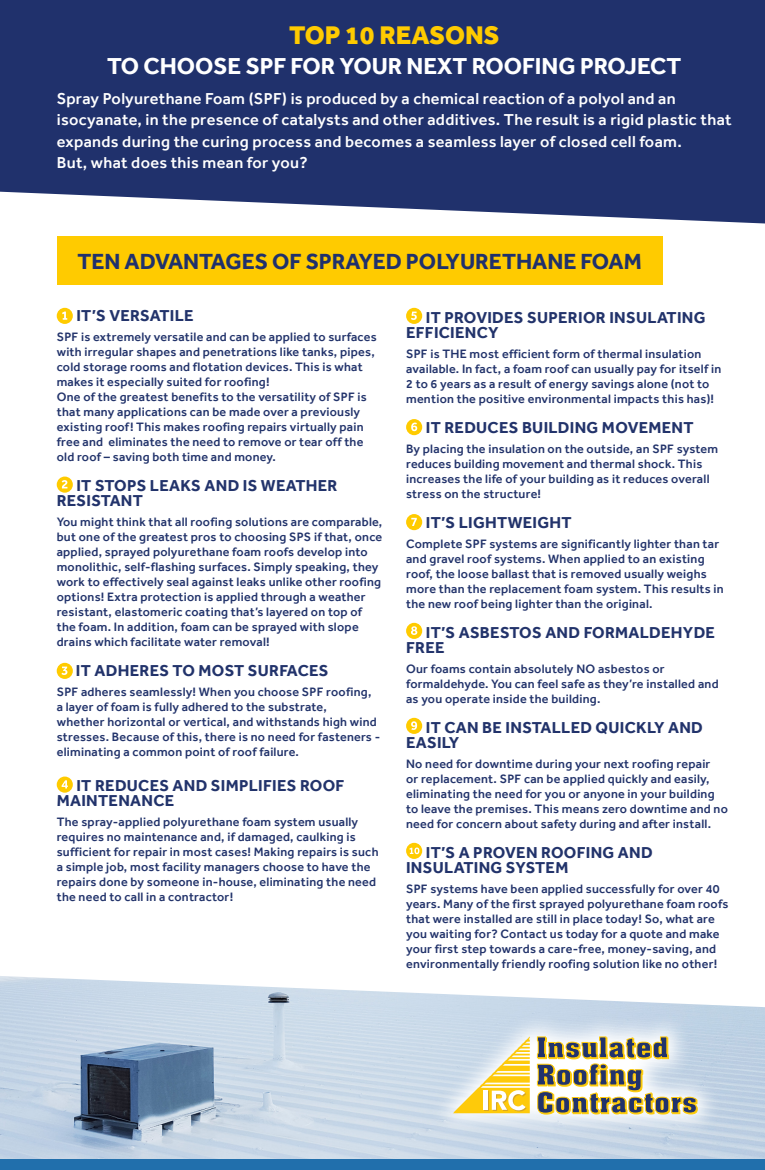
<style>
.page{position:relative;width:765px;height:1170px;background:#fff}
.page>*{position:absolute;margin:0;border:0;box-sizing:border-box;transform-origin:0 0}
.t1{font:800 26.25px "Effra";color:#ffcb00}
.t2{font:700 23.75px "Effra";color:#fff}
.t3{font:700 22.5px "Effra";color:#20316c}
.t4{font:700 16.25px/15px "Effra";letter-spacing:.02em;color:#22336b}
.t5{font:500 16.25px/21.2px "Effra";letter-spacing:.02em;color:#fff}
.t6{font:500 12.5px/15px "Effra";letter-spacing:.02em;color:#22336b}
</style>
<div class="page">
<svg style="left:0;top:0;width:765px;height:223px;background:#2f3f76"></svg>
<img style="left:0;top:976px;width:765px;height:184px">
<svg style="left:57px;top:308px;width:16px;height:16px"></svg>
<svg style="left:57px;top:477px;width:16px;height:16px"></svg>
<svg style="left:57px;top:663px;width:16px;height:16px"></svg>
<svg style="left:57px;top:777px;width:16px;height:16px"></svg>
<svg style="left:406px;top:308px;width:16px;height:16px"></svg>
<svg style="left:406px;top:419px;width:16px;height:16px"></svg>
<svg style="left:406px;top:514px;width:16px;height:16px"></svg>
<svg style="left:406px;top:623px;width:16px;height:16px"></svg>
<svg style="left:406px;top:718px;width:16px;height:16px"></svg>
<svg style="left:406px;top:843px;width:16px;height:16px"></svg>
<div style="left:57px;top:237px;width:605px;height:48px;background:#ffcb00"></div>
<div style="left:0;top:1160px;width:765px;height:10px;background:#216fac"></div>
<svg style="left:431px;top:1013px;width:290px;height:125px;background:#cedcea"></svg>
<svg style="left:453px;top:1036px;width:77px;height:77px;background:#e8dda2"></svg>
<svg style="left:536px;top:1036px;width:162px;height:79px"></svg>
<p class="t1" style="left:289px;top:20px;width:212px">TOP 10 REASONS</p>
<p class="t2" style="left:107px;top:52px;width:576px">TO CHOOSE SPF FOR YOUR NEXT ROOFING PROJECT</p>
<p class="t5" style="left:57px;top:88px;width:677px">Spray Polyurethane Foam (SPF) is produced by a chemical reaction of a polyol and an isocyanate, in the presence of catalysts and other additives. The result is a rigid plastic that expands during the curing process and becomes a seamless layer of closed cell foam.</p>
<p class="t5" style="left:57px;top:152px;width:252px">But, what does this mean for you?</p>
<p class="t3" style="left:77px;top:248px;width:566px">TEN ADVANTAGES OF SPRAYED POLYURETHANE FOAM</p>
<p class="t4" style="left:76px;top:308px;width:119px">IT’S VERSATILE</p>
<p class="t6" style="left:57px;top:330px;width:322px">SPF is extremely versatile and can be applied to surfaces with irregular shapes and penetrations like tanks, pipes, cold storage rooms and flotation devices. This is what makes it especially suited for roofing!</p>
<p class="t6" style="left:57px;top:390px;width:312px">One of the greatest benefits to the versatility of SPF is that many applications can be made over a previously existing roof! This makes roofing repairs virtually pain free and eliminates the need to remove or tear off the old roof – saving both time and money.</p>
<p class="t4" style="left:57px;top:478px;width:282px;text-indent:20px">IT STOPS LEAKS AND IS WEATHER<br>RESISTANT</p>
<p class="t6" style="left:57px;top:515px;width:327px">You might think that all roofing solutions are comparable, but one of the greatest pros to choosing SPS if that, once applied, sprayed polyurethane foam roofs develop into monolithic, self-flashing surfaces. Simply speaking, they work to effectively seal against leaks unlike other roofing options! Extra protection is applied through a weather resistant, elastomeric coating that’s layered on top of the foam. In addition, foam can be sprayed with slope drains which facilitate water removal!</p>
<p class="t4" style="left:76px;top:663px;width:254px">IT ADHERES TO MOST SURFACES</p>
<p class="t6" style="left:57px;top:685px;width:325px">SPF adheres seamlessly! When you choose SPF roofing, a layer of foam is fully adhered to the substrate,<br>whether horizontal or vertical, and withstands high wind stresses. Because of this, there is no need for fasteners - eliminating a common point of roof failure.</p>
<p class="t4" style="left:57px;top:778px;width:289px;text-indent:20px">IT REDUCES AND SIMPLIFIES ROOF<br>MAINTENANCE</p>
<p class="t6" style="left:57px;top:815px;width:323px">The spray-applied polyurethane foam system usually requires no maintenance and, if damaged, caulking is sufficient for repair in most cases! Making repairs is such a simple job, most facility managers choose to have the repairs done by someone in-house, eliminating the need the need to call in a contractor!</p>
<p class="t4" style="left:406px;top:310px;width:301px;text-indent:20px">IT PROVIDES SUPERIOR INSULATING<br>EFFICIENCY</p>
<p class="t6" style="left:406px;top:346px;width:317px">SPF is THE most efficient form of thermal insulation available. In fact, a foam roof can usually pay for itself in 2 to 6 years as a result of energy savings alone (not to mention the positive environmental impacts this has)!</p>
<p class="t4" style="left:426px;top:420px;width:269px">IT REDUCES BUILDING MOVEMENT</p>
<p class="t6" style="left:406px;top:441px;width:314px">By placing the insulation on the outside, an SPF system reduces building movement and thermal shock. This increases the life of your building as it reduces overall stress on the structure!</p>
<p class="t4" style="left:426px;top:515px;width:147px">IT’S LIGHTWEIGHT</p>
<p class="t6" style="left:406px;top:536px;width:319px">Complete SPF systems are significantly lighter than tar and gravel roof systems. When applied to an existing roof, the loose ballast that is removed usually weighs more than the replacement foam system. This results in the new roof being lighter than the original.</p>
<p class="t4" style="left:406px;top:625px;width:310px;text-indent:20px">IT’S ASBESTOS AND FORMALDEHYDE<br>FREE</p>
<p class="t6" style="left:406px;top:661px;width:314px">Our foams contain absolutely NO asbestos or formaldehyde. You can feel safe as they’re installed and as you operate inside the building.</p>
<p class="t4" style="left:406px;top:720px;width:298px;text-indent:20px">IT CAN BE INSTALLED QUICKLY AND<br>EASILY</p>
<p class="t6" style="left:406px;top:756px;width:323px">No need for downtime during your next roofing repair<br>or replacement. SPF can be applied quickly and easily, eliminating the need for you or anyone in your building to leave the premises. This means zero downtime and no need for concern about safety during and after install.</p>
<p class="t4" style="left:406px;top:845px;width:248px;text-indent:20px">IT’S A PROVEN ROOFING AND<br>INSULATING SYSTEM</p>
<p class="t6" style="left:406px;top:881px;width:324px">SPF systems have been applied successfully for over 40 years. Many of the first sprayed polyurethane foam roofs that were installed are still in place today! So, what are you waiting for? Contact us today for a quote and make your first step towards a care-free, money-saving, and environmentally friendly roofing solution like no other!</p>
</div>
